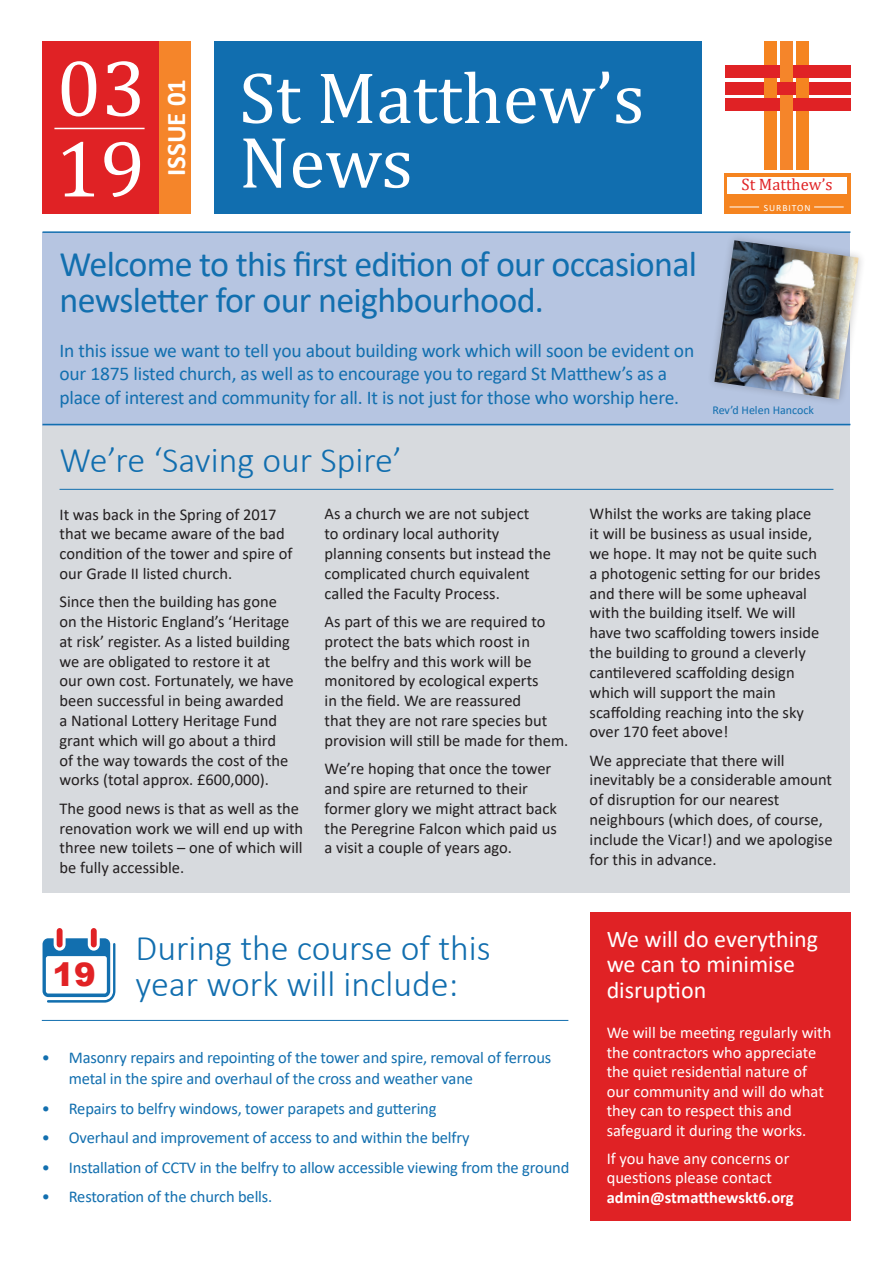
<style>
.page{position:relative;width:893px;height:1263px;background:#fff}
.page>*{position:absolute;margin:0;border:0;box-sizing:border-box;transform-origin:0 0}
.t1{font:81px/80.6px "Cambria";color:#fff}
.t2{font:73.5px/64.5px "Cambria";color:#fff}
.t3{font:36px/36px "Calibri";letter-spacing:-.02em;color:#126faf}
.t4{font:300 36px/36px "Calibri";color:#116eaf}
.t5{font:900 32.4px "Arial";color:#e12225}
.t6{font:700 27px "Calibri";color:#fff}
.t7{font:24px/25.5px "Calibri";color:#fff}
.t8{font:19.5px/23.4px "Calibri";letter-spacing:-.01em;color:#126faf}
.t9{font:16.5px/19.8px "Calibri";color:#231f20}
.t10{font:16.5px/21px "Calibri";letter-spacing:-.01em;color:#126faf}
.t11{font:16.5px/19.5px "Calibri";color:#fff}
.t12{font:700 16.5px "Calibri";color:#fff}
.t13{font:16.5px "Cambria";color:#e02225}
.t14{font:12px "Calibri";color:#126faf}
.t15{font:9.6px "Calibri";letter-spacing:.1em;color:#fff}
</style>
<div class="page">
<div style="left:214px;top:41px;width:488px;height:173px;background:#116eaf"></div>
<div style="left:764px;top:41px;width:12px;height:129px;background:#f58420"></div>
<div style="left:796px;top:41px;width:12px;height:129px;background:#f58420"></div>
<div style="left:725px;top:66px;width:126px;height:12px;background:#e02225"></div>
<div style="left:725px;top:82px;width:126px;height:12px;background:#e02225"></div>
<div style="left:725px;top:98px;width:126px;height:12px;background:#e02225"></div>
<div style="left:780px;top:41px;width:12px;height:129px;background:#f5852a"></div>
<div style="left:776px;top:82px;width:20px;height:12px;background:#e02225"></div>
<div style="left:764px;top:78px;width:12px;height:20px;background:#f58421"></div>
<div style="left:796px;top:78px;width:12px;height:20px;background:#f58420"></div>
<div style="left:724px;top:173px;width:126px;height:41px;background:#f58420"></div>
<div style="left:727px;top:177px;width:119px;height:17px;background:#fff"></div>
<hr style="left:729px;top:207px;width:30px;height:1px;background:#fff">
<hr style="left:814px;top:207px;width:30px;height:1px;background:#fff">
<div style="left:43px;top:232px;width:807px;height:210px;background:#b6c5e1"></div>
<div style="left:707px;top:233px;width:159px;height:174px;background:#231f20;opacity:.25"></div>
<img style="left:714px;top:240px;width:145px;height:159px">
<div style="left:43px;top:426px;width:807px;height:467px;background:#d7dade"></div>
<div style="left:590px;top:911px;width:260px;height:309px;background:#e02225"></div>
<div style="left:57px;top:928px;width:6px;height:19px;background:#e02225;border-radius:3px"></div>
<svg style="left:43px;top:938px;width:72px;height:64px"></svg>
<div style="left:91px;top:928px;width:6px;height:19px;background:#e02225;border-radius:3px"></div>
<hr style="left:42px;top:1020px;width:526px;height:1px;background:#126faf">
<hr style="left:60px;top:489px;width:773px;height:1px;background:#126faf">
<hr style="left:43px;top:424px;width:807px;height:1px;background:#126faf">
<div style="left:43px;top:41px;width:148px;height:173px;background:#e02225"></div>
<hr style="left:54px;top:128px;width:91px;height:1px;background:#fff">
<div style="left:159px;top:41px;width:32px;height:173px;background:#f5852a"></div>
<hr style="left:43px;top:231px;width:807px;height:2px;background:#126faf">
<h1 class="t1" style="left:56px;top:48px;width:92px">03<br>19</h1>
<h3 class="t6" style="left:157px;top:176px;width:99px;rotate:-90deg">ISSUE 01</h3>
<h2 class="t2" style="left:239px;top:65px;width:407px">St Matthew’s<br>News</h2>
<h3 class="t3" style="left:60px;top:245px;width:639px">Welcome to this first edition of our occasional newsletter for our neighbourhood.</h3>
<p class="t8" style="left:60px;top:338px;width:636px">In this issue we want to tell you about building work which will soon be evident on our 1875 listed church, as well as to encourage you to regard St Matthew’s as a place of interest and community for all. It is not just for those who worship here.</p>
<h3 class="t4" style="left:60px;top:441px;width:344px">We’re ‘Saving our Spire’</h3>
<p class="t13" style="left:741px;top:175px;width:93px">St Matthew’s</p>
<p class="t15" style="left:764px;top:201px;width:48px">SURBITON</p>
<p class="t14" style="left:712px;top:401px;width:103px">Rev’d Helen Hancock</p>
<p class="t9" style="left:60px;top:504px;width:234px">It was back in the Spring of 2017 that we became aware of the bad condition of the tower and spire of our Grade II listed church.</p>
<p class="t9" style="left:60px;top:591px;width:236px">Since then the building has gone on the Historic England’s ‘Heritage at risk’ register. As a listed building we are obligated to restore it at our own cost. Fortunately, we have been successful in being awarded a National Lottery Heritage Fund grant which will go about a third of the way towards the cost of the works (total approx. £600,000).</p>
<p class="t9" style="left:60px;top:798px;width:245px">The good news is that as well as the renovation work we will end up with three new toilets – one of which will be fully accessible.</p>
<p class="t9" style="left:325px;top:504px;width:228px">As a church we are not subject<br>to ordinary local authority planning consents but instead the complicated church equivalent called the Faculty Process.</p>
<p class="t9" style="left:325px;top:611px;width:245px">As part of this we are required to protect the bats which roost in<br>the belfry and this work will be monitored by ecological experts<br>in the field. We are reassured<br>that they are not rare species but provision will still be made for them.</p>
<p class="t9" style="left:325px;top:758px;width:234px">We’re hoping that once the tower and spire are returned to their former glory we might attract back the Peregrine Falcon which paid us a visit a couple of years ago.</p>
<p class="t9" style="left:590px;top:504px;width:232px">Whilst the works are taking place it will be business as usual inside, we hope. It may not be quite such a photogenic setting for our brides and there will be some upheaval with the building itself. We will have two scaffolding towers inside the building to ground a cleverly cantilevered scaffolding design which will support the main scaffolding reaching into the sky over 170 feet above!</p>
<p class="t9" style="left:590px;top:750px;width:244px">We appreciate that there will inevitably be a considerable amount of disruption for our nearest neighbours (which does, of course, include the Vicar!) and we apologise for this in advance.</p>
<h3 class="t4" style="left:136px;top:930px;width:357px">During the course of this year work will include:</h3>
<h3 class="t7" style="left:607px;top:925px;width:213px">We will do everything we can to minimise disruption</h3>
<p class="t11" style="left:607px;top:1023px;width:226px">We will be meeting regularly with the contractors who appreciate the quiet residential nature of our community and will do what they can to respect this and safeguard it during the works.</p>
<p class="t11" style="left:607px;top:1148px;width:184px">If you have any concerns or questions please contact</p>
<p class="t12" style="left:607px;top:1186px;width:189px">admin@stmatthewskt6.org</p>
<h3 class="t5" style="left:52px;top:951px;width:45px">19</h3>
<p class="t10" style="left:69px;top:1047px;width:484px;text-indent:-27px">• Masonry repairs and repointing of the tower and spire, removal of ferrous metal in the spire and overhaul of the cross and weather vane</p>
<p class="t10" style="left:42px;top:1097px;width:396px">• Repairs to belfry windows, tower parapets and guttering</p>
<p class="t10" style="left:42px;top:1127px;width:429px">• Overhaul and improvement of access to and within the belfry</p>
<p class="t10" style="left:42px;top:1156px;width:529px">• Installation of CCTV in the belfry to allow accessible viewing from the ground</p>
<p class="t10" style="left:42px;top:1186px;width:232px">• Restoration of the church bells.</p>
</div>
